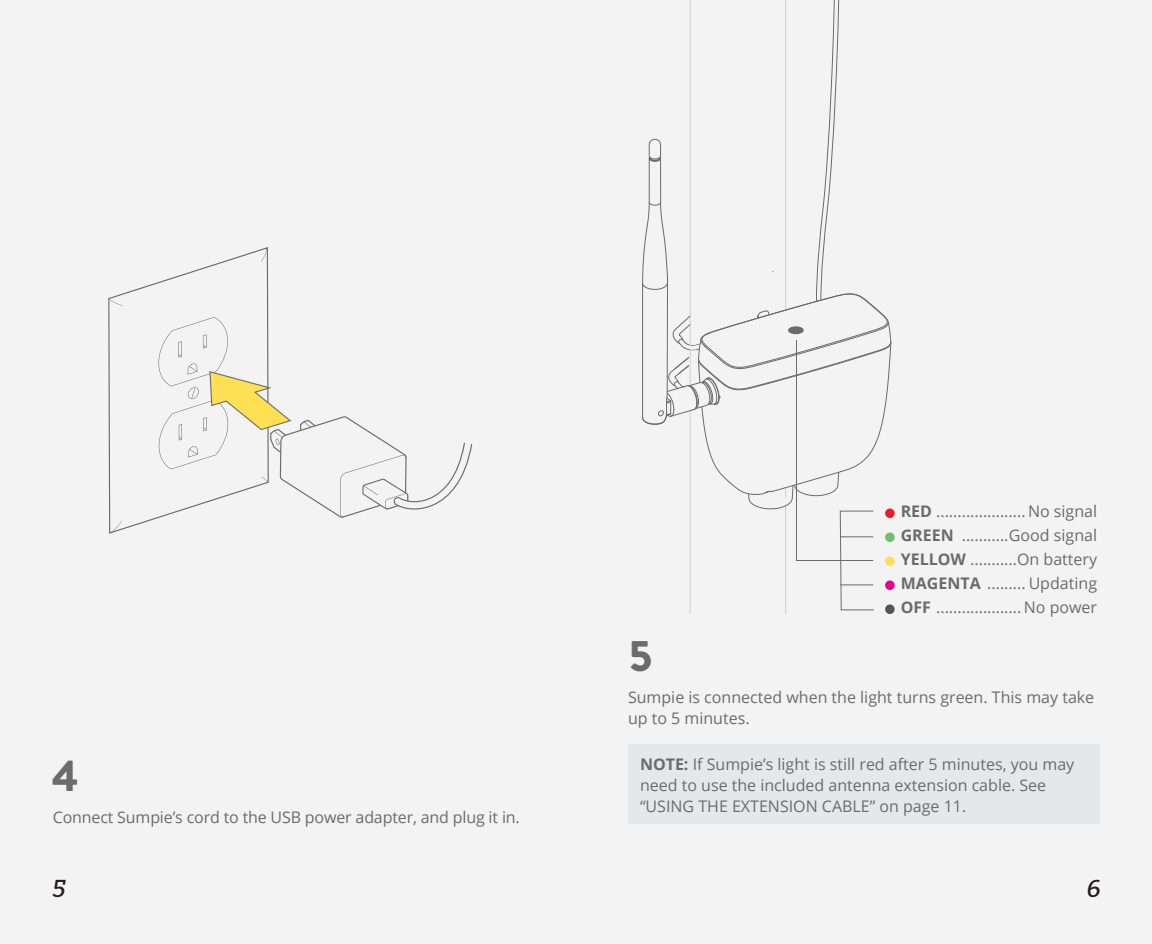
<style>
.page{position:relative;width:1152px;height:944px;background:#f3f3f3}
.page>*{position:absolute;margin:0;border:0;box-sizing:border-box;transform-origin:0 0}
.t1{font:900 44px "Brandon Grotesque";color:#6b6b6b}
.t2{font:italic 500 24px "Karbid Slab Pro";color:#231f20}
.Instruction{font:16px/21px "Open Sans";color:#6b6b6b}
.Legend{font:16px/24px "Open Sans";color:#6b6b6b;text-align:justify}
.s1{font-weight:700}
</style>
<div class="page">
<svg style="left:885px;top:508px;width:10px;height:10px"></svg>
<svg style="left:885px;top:532px;width:10px;height:10px"></svg>
<svg style="left:885px;top:556px;width:10px;height:10px"></svg>
<svg style="left:885px;top:580px;width:10px;height:10px"></svg>
<svg style="left:885px;top:604px;width:10px;height:10px"></svg>
<svg style="left:642px;top:0;width:250px;height:611px"></svg>
<div style="left:628px;top:744px;width:472px;height:80px;background:#e6e7e9"></div>
<svg style="left:109px;top:248px;width:159px;height:285px"></svg>
<svg style="left:158px;top:317px;width:314px;height:201px"></svg>
<p class="t1" style="left:629px;top:624px;width:25px">5</p>
<p class="Legend" style="left:901px;top:499px;width:198px"><span class="s1">RED</span> ..................... No signal <span class="s1">GREEN</span> ...........Good signal <span class="s1">YELLOW</span> ...........On battery <span class="s1">MAGENTA</span> ......... Updating <span class="s1">OFF</span> .................... No power</p>
<p class="t1" style="left:52px;top:744px;width:28px">4</p>
<p class="Instruction" style="left:53px;top:806px;width:469px">Connect Sumpie’s cord to the USB power adapter, and plug it in.</p>
<p class="Instruction" style="left:628px;top:686px;width:468px">Sumpie is connected when the light turns green. This may take up to 5 minutes.</p>
<p class="Instruction" style="left:640px;top:753px;width:436px"><span class="s1">NOTE:</span> If Sumpie’s light is still red after 5 minutes, you may need to use the included antenna extension cable. See “USING THE EXTENSION CABLE” on page 11.</p>
<h2 class="t2" style="left:52px;top:872px;width:15px">5</h2>
<h2 class="t2" style="left:1086px;top:872px;width:16px">6</h2>
</div>
